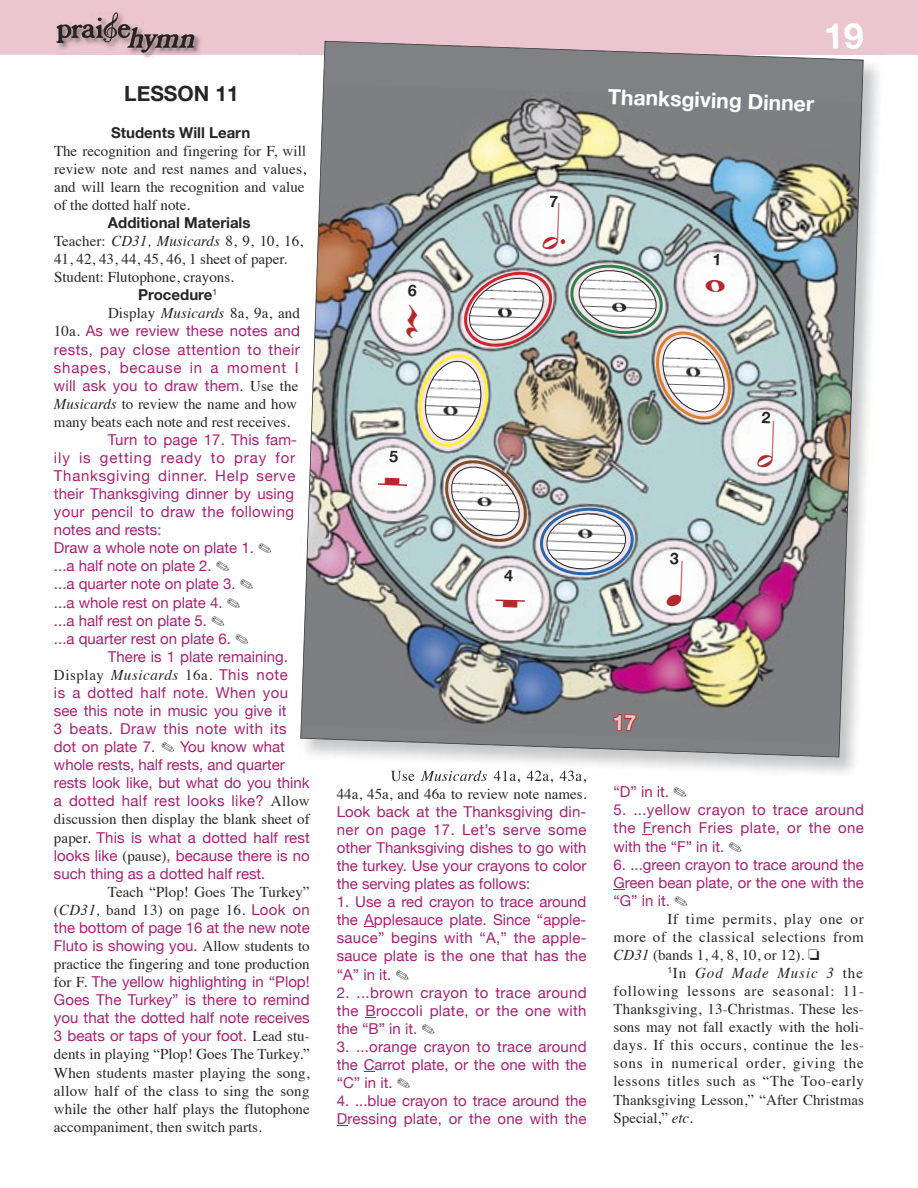
<style>
.page{position:relative;width:918px;height:1188px;background:#fff}
.page>*{position:absolute;margin:0;border:0;box-sizing:border-box;transform-origin:0 0}
.t1{font:700 36px "Helvetica Neue";color:#fff}
.t2{font:700 21.3px "Helvetica Neue";color:#fff}
.t3{font:700 21px "Helvetica Neue";color:#272425}
.t4{font:15px/18px "Helvetica Neue";color:#a62174;text-align:justify}
.t5{font:15px/18px "Times";color:#272425;text-align:justify}
.t6{font:700 15px "Helvetica Neue";color:#272425}
.t7{font:15px "Times";letter-spacing:.04em;color:#272425}
.s1{font-style:italic}
.s2{font-family:"Times";color:#272425}
.s3{color:#272425}
.s4{font-family:"Helvetica Neue";color:#a62174}
</style>
<div class="page">
<div style="left:0;top:0;width:918px;height:55px;background:#ecc6ce"></div>
<img style="left:143px;top:12px;width:59px;height:46px">
<img style="left:54px;top:10px;width:144px;height:45px">
<img style="left:299px;top:39px;width:587px;height:740px">
<img style="left:827px;top:39px;width:36px;height:2px">
<img style="left:299px;top:145px;width:1px;height:14px">
<svg style="left:299px;top:163px;width:1px;height:13px"></svg>
<svg style="left:299px;top:182px;width:1px;height:13px"></svg>
<svg style="left:299px;top:236px;width:1px;height:12px"></svg>
<svg style="left:299px;top:308px;width:1px;height:29px"></svg>
<svg style="left:299px;top:344px;width:1px;height:14px"></svg>
<svg style="left:299px;top:778px;width:11px;height:2px"></svg>
<img style="left:391px;top:771px;width:24px;height:9px">
<img style="left:421px;top:771px;width:66px;height:9px">
<img style="left:494px;top:771px;width:92px;height:9px">
<img style="left:300px;top:41px;width:564px;height:716px">
<svg style="left:612px;top:713px;width:25px;height:19px"></svg>
<svg style="left:758px;top:412px;width:16px;height:56px"></svg>
<img style="left:378px;top:196px;width:360px;height:412px">
<h3 class="t3" style="left:124px;top:81px;width:116px">LESSON 11</h3>
<p class="t6" style="left:111px;top:123px;width:141px">Students Will Learn</p>
<p class="t5" style="left:54px;top:140px;width:253px">The recognition and fingering for F, will review note and rest names and values, and will learn the recognition and value of the dotted half note.</p>
<p class="t6" style="left:108px;top:213px;width:144px">Additional Materials</p>
<p class="t5" style="left:54px;top:231px;width:251px;text-align:left">Teacher: <span class="s1">CD31, Musicards</span> 8, 9, 10, 16,<br>41, 42, 43, 44, 45, 46, 1 sheet of paper.<br>Student: Flutophone, crayons.</p>
<p class="t6" style="left:138px;top:286px;width:81px">Procedure<sup>1</sup></p>
<p class="t5" style="left:108px;top:303px;width:193px">Display <span class="s1">Musicards</span> 8a, 9a, and</p>
<p class="t4" style="left:54px;top:322px;width:247px"><span class="s2">10a.</span> As we review these notes and rests, pay close attention to their shapes, because in a moment I will ask you to draw them. <span class="s2">Use the</span></p>
<p class="t5" style="left:54px;top:393px;width:245px"><span class="s1">Musicards</span> to review the name and how many beats each note and rest receives.</p>
<p class="t4" style="left:54px;top:430px;width:244px;text-align:left;text-indent:54px">Turn to page 17. This fam&shy;ily is getting ready to pray for<br>Thanksgiving dinner. Help serve their Thanksgiving dinner by using your pencil to draw the following notes and rests:<br>Draw a whole note on plate 1. <span class="s3">✎<br></span>...a half note on plate 2. <span class="s3">✎<br></span>...a quarter note on plate 3. <span class="s3">✎<br></span>...a whole rest on plate 4. <span class="s3">✎<br></span>...a half rest on plate 5. <span class="s3">✎<br></span>...a quarter rest on plate 6. <span class="s3">✎</span></p>
<p class="t4" style="left:108px;top:647px;width:181px">There is 1 plate remaining.</p>
<p class="t7" style="left:54px;top:661px;width:236px">Display <span class="s1">Musicards</span> 16a. <span class="s4">This note</span></p>
<p class="t4" style="left:54px;top:683px;width:257px;text-align:left">is a dotted half note. When you see this note in music you give it<br>3 beats. Draw this note with its dot on plate 7. <span class="s3">✎</span> You know what whole rests, half rests, and quarter rests look like, but what do you think a dotted half rest looks like? <span class="s2">Allow</span></p>
<p class="t5" style="left:54px;top:809px;width:257px">discussion then display the blank sheet of</p>
<p class="t4" style="left:54px;top:828px;width:257px"><span class="s2">paper.</span> This is what a dotted half rest looks like <span class="s2">(pause)</span>, because there is no such thing as a dotted half rest.</p>
<p class="t5" style="left:54px;top:881px;width:257px;text-align:right">Teach “Plop! Goes The Turkey”<br>(<span class="s1">CD31,</span> band 13) on page 16. <span class="s4">Look on</span></p>
<p class="t4" style="left:54px;top:918px;width:257px">the bottom of page 16 at the new note<br>Fluto is showing you. <span class="s2">Allow students to</span></p>
<p class="t5" style="left:54px;top:954px;width:257px">practice the fingering and tone production</p>
<p class="t4" style="left:54px;top:973px;width:257px"><span class="s2">for F.</span> The yellow highlighting in “Plop!<br>Goes The Turkey” is there to remind you that the dotted half note receives 3 beats or taps of your foot. <span class="s2">Lead stu-</span></p>
<p class="t5" style="left:54px;top:1044px;width:257px">dents in playing “Plop! Goes The Turkey.” When students master playing the song, allow half of the class to sing the song while the other half plays the flutophone accompaniment, then switch parts.</p>
<h1 class="t1" style="left:824px;top:13px;width:42px">19</h1>
<h2 class="t2" style="left:609px;top:83px;width:208px;rotate:2deg">Thanksgiving Dinner</h2>
<p class="t5" style="left:337px;top:765px;width:251px;text-align:right">Use <span class="s1">Musicards</span> 41a, 42a, 43a,<br>44a, 45a, and 46a to review note names.</p>
<p class="t4" style="left:337px;top:802px;width:251px">Look back at the Thanksgiving din&shy;ner on page 17. Let’s serve some other Thanksgiving dishes to go with the turkey. Use your crayons to color the serving plates as follows:</p>
<p class="t4" style="left:337px;top:893px;width:251px">1. Use a red crayon to trace around the Applesauce plate. Since “apple&shy;sauce” begins with “A,” the apple&shy;sauce plate is the one that has the “A” in it. <span class="s3">✎</span></p>
<p class="t4" style="left:337px;top:983px;width:251px">2. ...brown crayon to trace around the Broccoli plate, or the one with the “B” in it. <span class="s3">✎</span></p>
<p class="t4" style="left:337px;top:1037px;width:251px">3. ...orange crayon to trace around the Carrot plate, or the one with the “C” in it. <span class="s3">✎</span></p>
<p class="t4" style="left:337px;top:1092px;width:251px">4. ...blue crayon to trace around the<br>Dressing plate, or the one with the</p>
<p class="t4" style="left:614px;top:783px;width:75px">“D” in it. <span class="s3">✎</span></p>
<p class="t4" style="left:614px;top:801px;width:252px">5. ...yellow crayon to trace around the French Fries plate, or the one with the “F” in it. <span class="s3">✎</span></p>
<p class="t4" style="left:614px;top:855px;width:252px">6. ...green crayon to trace around the Green bean plate, or the one with the “G” in it. <span class="s3">✎</span></p>
<p class="t5" style="left:614px;top:908px;width:252px;text-indent:54px">If time permits, play one or more of the classical selections from <span class="s1">CD31</span> (bands 1, 4, 8, 10, or 12). ❏</p>
<p class="t5" style="left:614px;top:963px;width:252px;text-indent:54px"><sup>1</sup>In <span class="s1">God Made Music 3</span> the following lessons are seasonal: 11- Thanksgiving, 13-Christmas. These les&shy;sons may not fall exactly with the holi&shy;days. If this occurs, continue the les&shy;sons in numerical order, giving the lessons titles such as “The Too-early Thanksgiving Lesson,” “After Christmas Special,” <span class="s1">etc.</span></p>
</div>
